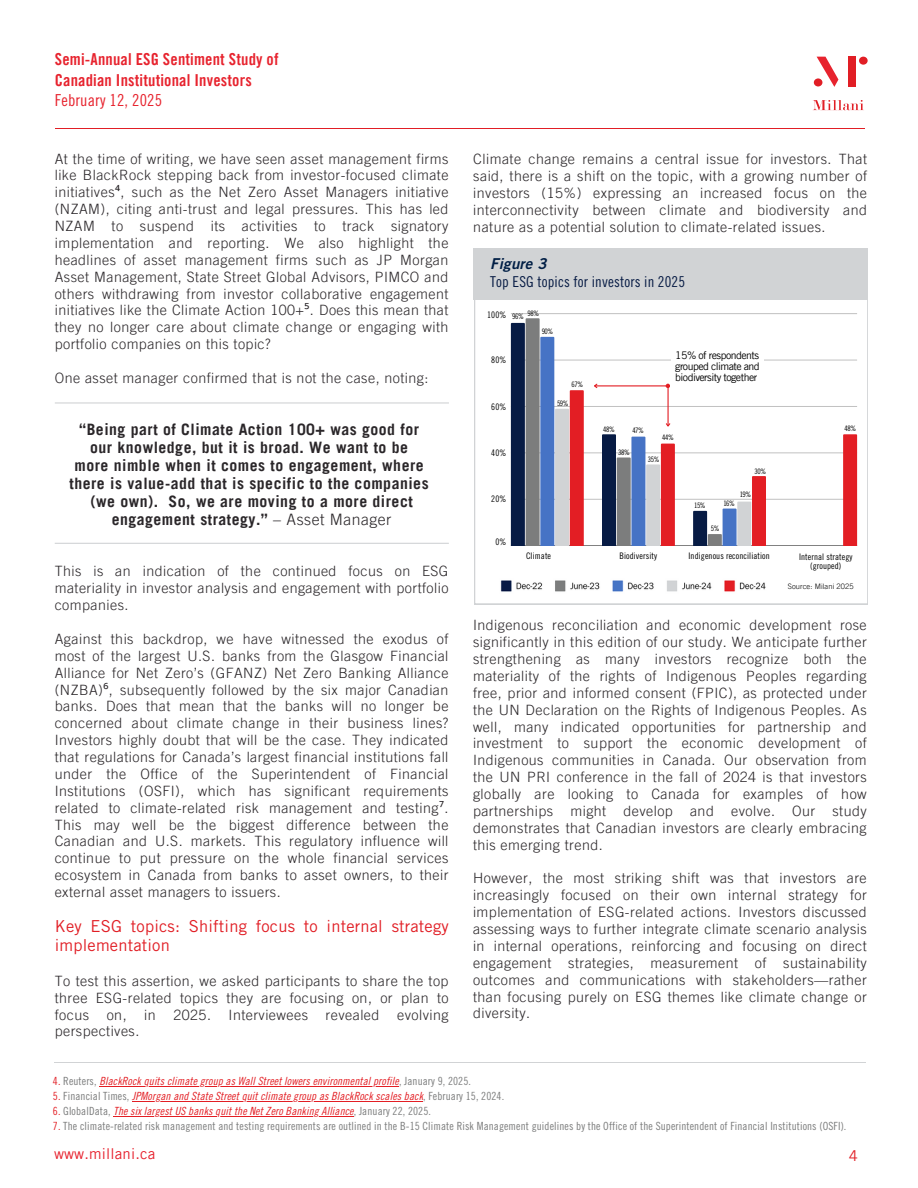
<style>
.page{position:relative;width:918px;height:1188px;background:#fff}
.page>*{position:absolute;margin:0;border:0;box-sizing:border-box;transform-origin:0 0}
.t1{font:16.5px/20.2px "Trade Gothic LT Pro Bd Cn 20";letter-spacing:.01em;color:#e7232e}
.t2{font:16.5px/19.2px "Trade Gothic LT Std";letter-spacing:.01em;color:#e11e25}
.t3{font:700 15.75px/18px "Trade Gothic LT Pro";letter-spacing:.03em;color:#2a2629;text-align:center}
.t4{font:15px/18px "Trade Gothic LT Std Cn 18";letter-spacing:.01em;color:#071b44}
.t5{font:15px "Trade Gothic LT Pro";letter-spacing:.01em;color:#e7222e}
.t6{font:15px "Trade Gothic LT Pro";color:#e11e25}
.t7{font:300 14.25px/16.8px "Trade Gothic LT Pro";letter-spacing:.03em;color:#2a2629;text-align:justify}
.t8{font:11.25px "Trade Gothic LT Std Cn 18 Obl";letter-spacing:.01em;color:#e31e24}
.t9{font:11.25px "Trade Gothic LT Std Cn 18";letter-spacing:.01em;color:#7c7d7d}
.t10{font:10.5px/11.4px "Trade Gothic LT Pro";letter-spacing:-.05em;color:#000;text-align:justify}
.t11{font:9px/9px "Trade Gothic LT Std Cn 18";letter-spacing:.01em;color:#000;text-align:center}
.t12{font:7.5px "Trade Gothic LT Std Cn 18";letter-spacing:-.05em;color:#000}
.t13{font:300 7.5px "Trade Gothic LT Pro";letter-spacing:.01em;color:#000}
.s1{font-family:"Trade Gothic LT Std Cn 18"}
.s2{font-family:"Noto Sans";font-weight:400}
.s3{font-weight:300}
.s4{font-family:"Trade Gothic LT Std Bd 2 Obl";color:#001e45}
.s5{font-family:"Trade Gothic LT Std Cn 18";color:#e11e25}
.s6{font-family:"Trade Gothic LT Std Cn 18";color:#7c7d7d}
.s7{color:#e31e24}
</style>
<div class="page">
<hr style="left:55px;top:129px;width:810px;height:1px;background:#e11e25">
<svg style="left:817px;top:57px;width:21px;height:30px"></svg>
<div style="left:848px;top:57px;width:8px;height:29px;background:#e11e25"></div>
<div style="left:859px;top:57px;width:9px;height:8px;background:#e11e25;border-radius:50%"></div>
<div style="left:814px;top:78px;width:8px;height:8px;background:#e11e25;border-radius:50%"></div>
<svg style="left:827px;top:100px;width:37px;height:10px"></svg>
<hr style="left:54px;top:1062px;width:811px;height:1px;background:#d1d3d5">
<svg style="left:474px;top:300px;width:394px;height:304px"></svg>
<div style="left:473px;top:248px;width:395px;height:52px;background:#d1d3d5"></div>
<hr style="left:511px;top:545px;width:346px;height:1px;background:#818181">
<hr style="left:511px;top:499px;width:346px;height:1px;background:#cecece">
<hr style="left:511px;top:453px;width:346px;height:1px;background:#e8e8e8">
<hr style="left:511px;top:406px;width:346px;height:1px;background:#c2c2c2">
<hr style="left:511px;top:360px;width:346px;height:1px;background:#dcdcdc">
<hr style="left:511px;top:314px;width:346px;height:1px;background:#f6f6f6">
<svg style="left:511px;top:318px;width:73px;height:228px"></svg>
<svg style="left:602px;top:434px;width:73px;height:112px;background:#8d7790"></svg>
<svg style="left:693px;top:476px;width:73px;height:70px"></svg>
<svg style="left:843px;top:434px;width:14px;height:112px;background:#e32026"></svg>
<hr style="left:55px;top:402px;width:394px;height:2px;background:#d1d3d5">
<hr style="left:55px;top:543px;width:394px;height:1px;background:#d1d3d5">
<hr style="left:595px;top:385px;width:73px;height:1px;background:#e31e24">
<svg style="left:593px;top:383px;width:5px;height:6px"></svg>
<hr style="left:667px;top:386px;width:2px;height:40px;background:#e31e24">
<svg style="left:665px;top:422px;width:6px;height:6px"></svg>
<img style="left:498px;top:577px;width:270px;height:19px">
<div style="left:671px;top:344px;width:93px;height:47px;background:#fff"></div>
<hr style="left:99px;top:1086px;width:300px;height:1px;background:#e31e24">
<hr style="left:132px;top:1101px;width:291px;height:1px;background:#e31e24">
<hr style="left:114px;top:1116px;width:240px;height:1px;background:#e31e24">
<p class="t1" style="left:55px;top:52px;width:225px">Semi-Annual ESG Sentiment Study of<br>Canadian Institutional Investors<br><span class="s1">February 12, 2025</span></p>
<h1 class="t7" style="left:55px;top:152px;width:395px">At the time of writing, we have seen asset management firms like BlackRock stepping back from investor-focused climate initiatives<span class="s2">⁴</span>, such as the Net Zero Asset Managers initiative (NZAM), citing anti-trust and legal pressures. This has led NZAM to suspend its activities to track signatory implementation and reporting. We also highlight the headlines of asset management firms such as JP Morgan Asset Management, State Street Global Advisors, PIMCO and others withdrawing from investor collaborative engagement initiatives like the Climate Action 100+<span class="s2">⁵</span>. Does this mean that they no longer care about climate change or engaging with portfolio companies on this topic?</h1>
<h2 class="t7" style="left:55px;top:371px;width:375px">One asset manager confirmed that is not the case, noting:</h2>
<h2 class="t3" style="left:70px;top:422px;width:361px">“Being part of Climate Action 100+ was good for our knowledge, but it is broad. We want to be<br>more nimble when it comes to engagement, where there is value-add that is specific to the companies (we own). So, we are moving to a more direct</h2>
<h1 class="t3" style="left:112px;top:512px;width:281px">engagement strategy.” <span class="s3">– Asset Manager</span></h1>
<h1 class="t7" style="left:55px;top:565px;width:395px">This is an indication of the continued focus on ESG materiality in investor analysis and engagement with portfolio companies.</h1>
<h1 class="t7" style="left:55px;top:632px;width:395px">Against this backdrop, we have witnessed the exodus of most of the largest U.S. banks from the Glasgow Financial Alliance for Net Zero’s (GFANZ) Net Zero Banking Alliance (NZBA)<span class="s2">⁶</span>, subsequently followed by the six major Canadian</h1>
<h2 class="t7" style="left:55px;top:700px;width:395px">banks. Does that mean that the banks will no longer be concerned about climate change in their business lines?<br>Investors highly doubt that will be the case. They indicated that regulations for Canada’s largest financial institutions fall under the Office of the Superintendent of Financial Institutions (OSFI), which has significant requirements related to climate-related risk management and testing<span class="s2">⁷</span>.<br>This may well be the biggest difference between the Canadian and U.S. markets. This regulatory influence will continue to put pressure on the whole financial services ecosystem in Canada from banks to asset owners, to their external asset managers to issuers.</h2>
<h1 class="t2" style="left:55px;top:919px;width:396px">Key ESG topics: Shifting focus to internal strategy implementation</h1>
<h4 class="t7" style="left:55px;top:974px;width:395px">To test this assertion, we asked participants to share the top three ESG-related topics they are focusing on, or plan to focus on, in 2025. Interviewees revealed evolving perspectives.</h4>
<p class="t7" style="left:473px;top:153px;width:395px">Climate change remains a central issue for investors. That said, there is a shift on the topic, with a growing number of investors (15%) expressing an increased focus on the interconnectivity between climate and biodiversity and nature as a potential solution to climate-related issues.</p>
<h4 class="t4" style="left:490px;top:257px;width:196px"><span class="s4">Figure 3<br></span>Top ESG topics for investors in 2025</h4>
<p class="t11" style="left:487px;top:311px;width:21px">100%</p>
<p class="t12" style="left:512px;top:314px;width:13px">96%</p>
<p class="t12" style="left:528px;top:311px;width:13px">98%</p>
<h3 class="t12" style="left:542px;top:328px;width:13px">90%</h3>
<p class="t11" style="left:491px;top:357px;width:17px">80%</p>
<p class="t12" style="left:572px;top:382px;width:13px">67%</p>
<h2 class="t10" style="left:675px;top:350px;width:86px">15% of respondents grouped climate and biodiversity together</h2>
<p class="t11" style="left:491px;top:403px;width:17px">60%</p>
<p class="t12" style="left:557px;top:401px;width:13px">59%</p>
<p class="t12" style="left:603px;top:427px;width:13px">48%</p>
<p class="t12" style="left:632px;top:428px;width:13px">47%</p>
<p class="t12" style="left:662px;top:434px;width:13px">44%</p>
<h4 class="t12" style="left:844px;top:425px;width:13px">48%</h4>
<p class="t11" style="left:491px;top:449px;width:17px">40%</p>
<p class="t12" style="left:618px;top:450px;width:13px">38%</p>
<p class="t12" style="left:648px;top:457px;width:13px">35%</p>
<h4 class="t12" style="left:755px;top:469px;width:13px">30%</h4>
<p class="t11" style="left:491px;top:495px;width:17px">20%</p>
<p class="t12" style="left:694px;top:503px;width:13px">15%</p>
<p class="t12" style="left:740px;top:492px;width:13px">19%</p>
<p class="t12" style="left:723px;top:500px;width:13px">16%</p>
<p class="t12" style="left:711px;top:525px;width:10px">5%</p>
<p class="t11" style="left:495px;top:538px;width:13px">0%</p>
<h4 class="t11" style="left:526px;top:553px;width:27px">Climate</h4>
<h4 class="t11" style="left:619px;top:553px;width:39px">Biodiversity</h4>
<h4 class="t11" style="left:689px;top:553px;width:83px">Indigenous reconciliation</h4>
<h4 class="t11" style="left:799px;top:553px;width:55px">Internal strategy (grouped)</h4>
<h2 class="t13" style="left:788px;top:584px;width:67px">Source: Milani 2025</h2>
<h4 class="t7" style="left:473px;top:619px;width:395px">Indigenous reconciliation and economic development rose significantly in this edition of our study. We anticipate further strengthening as many investors recognize both the materiality of the rights of Indigenous Peoples regarding free, prior and informed consent (FPIC), as protected under the UN Declaration on the Rights of Indigenous Peoples. As well, many indicated opportunities for partnership and investment to support the economic development of Indigenous communities in Canada. Our observation from the UN PRI conference in the fall of 2024 is that investors globally are looking to Canada for examples of how partnerships might develop and evolve. Our study demonstrates that Canadian investors are clearly embracing this emerging trend.</h4>
<h4 class="t7" style="left:473px;top:872px;width:395px">However, the most striking shift was that investors are increasingly focused on their own internal strategy for implementation of ESG-related actions. Investors discussed assessing ways to further integrate climate scenario analysis in internal operations, reinforcing and focusing on direct engagement strategies, measurement of sustainability outcomes and communications with stakeholders—rather than focusing purely on ESG themes like climate change or diversity.</h4>
<p class="t8" style="left:53px;top:1077px;width:420px"><span class="s5">4.</span> <span class="s6">Reuters,</span> BlackRock quits climate group as Wall Street lowers environmental profile<span class="s6">, January 9, 2025.</span></p>
<h1 class="t8" style="left:53px;top:1092px;width:453px"><span class="s1">5.</span> <span class="s6">Financial Times,</span> JPMorgan and State Street quit climate group as BlackRock scales back<span class="s6">, February 15, 2024.</span></h1>
<h2 class="t8" style="left:53px;top:1107px;width:380px"><span class="s1">6.</span> <span class="s6">GlobalData,</span> The six largest US banks quit the Net Zero Banking Alliance<span class="s6">, January 22, 2025.</span></h2>
<h2 class="t9" style="left:53px;top:1122px;width:795px"><span class="s7">7.</span> The climate-related risk management and testing requirements are outlined in the B-15 Climate Risk Management guidelines by the Office of the Superintendent of Financial Institutions (OSFI).</h2>
<p class="t5" style="left:54px;top:1148px;width:103px">www.millani.ca</p>
<h2 class="t6" style="left:849px;top:1150px;width:11px">4</h2>
</div>
